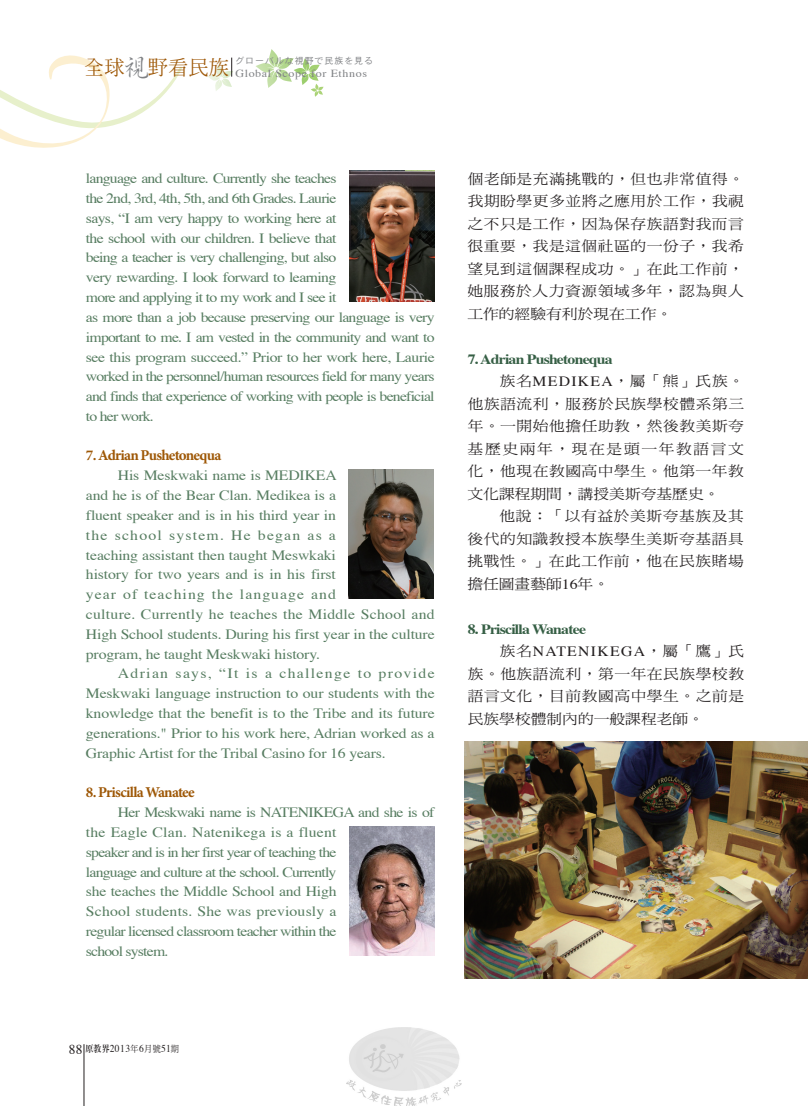
<style>
.page{position:relative;width:808px;height:1106px;background:#fff}
.page>*{position:absolute;margin:0;border:0;box-sizing:border-box;transform-origin:0 0}
.t1{font:700 15px "Minion Pro";letter-spacing:-.05em;color:#9e5807}
.t2{font:14.1px/19.8px "Times";letter-spacing:-.05em;color:#577d61;scale:1.11 1}
.t3{font:14.1px "Times";letter-spacing:-.025em;color:#577d61;scale:1.11 1}
.t4{font:14.1px/22.5px "DF Ming Std W5";letter-spacing:.035em;color:#231f20;text-align:justify;scale:1.11 1}
.t5{font:14.1px "Times";letter-spacing:.015em;color:#577d61;scale:1.11 1}
.t6{font:700 14.1px "Times";letter-spacing:-.05em;color:#365f45;scale:1.11 1}
.t7{font:14.1px "Times";letter-spacing:.085em;color:#577d61;scale:1.11 1}
.t8{font:14.1px "DF Ming Std W5";color:#231f20;scale:1.11 1}
.t9{font:14.1px "Times";letter-spacing:.065em;color:#577d61;scale:1.11 1}
.t10{font:14.1px "Times";letter-spacing:.075em;color:#577d61;scale:1.11 1}
.t11{font:14.1px "Times";letter-spacing:.085em;color:#231f20;scale:1.11 1}
.t12{font:14.1px "DF Ming Std W5";letter-spacing:.105em;color:#231f20;scale:1.11 1}
.t13{font:10.8px "Times";letter-spacing:.05em;color:#808285;scale:1.11 1}
.t14{font:10.5px "Times";letter-spacing:.05em;color:#231f20;scale:.9 1}
.t15{font:9px "Heisei Kaku Go Std W3";letter-spacing:.1em;color:#808285}
.s1{font-family:"AR Xing Shu B5";font-weight:500;font-size:27.75px}
.s2{font-family:"Times"}
.s3{font-family:"DF Ming Std W5"}
.s4{font-size:13.5px}
.s5{font-family:"AR Ming B5";font-weight:800;font-size:9px}
.s6{font-family:"DF Ming Std W5";font-size:9px}
</style>
<div class="page">
<svg style="left:256px;top:49px;width:68px;height:48px"></svg>
<svg style="left:0;top:55px;width:182px;height:93px"></svg>
<hr style="left:84px;top:1044px;width:1px;height:62px;background:#231f20">
<svg style="left:208px;top:58px;width:25px;height:33px"></svg>
<img style="left:349px;top:470px;width:85px;height:128px">
<img style="left:349px;top:170px;width:85px;height:132px">
<img style="left:349px;top:826px;width:85px;height:129px">
<img style="left:465px;top:742px;width:343px;height:236px">
<img style="left:347px;top:1027px;width:114px;height:79px">
<p class="t13" style="left:84px;top:66px;width:256px"><sup>全球</sup><span class="s1">視</span><sup>野看民族</sup> Global Scope for Ethnos</p>
<p class="t15" style="left:235px;top:55px;width:139px">グローバルな視野で民族を見る</p>
<p class="t2" style="left:86px;top:169px;width:316px">language and culture. Currently she teaches<br>the 2nd, 3rd, 4th, 5th, and 6th Grades. Laurie<br>says, “I am very happy to working here at<br>the school with our children. I believe that<br>being a teacher is very challenging, but also<br>very rewarding. I look forward to learning<br>more and applying it to my work and I see it<br>as more than a job because preserving our language is very important to me. I am vested in the community and want to see this program succeed.” Prior to her work here, Laurie worked in the personnel/human resources field for many years and finds that experience of working with people is beneficial to her work.</p>
<p class="t1" style="left:86px;top:444px;width:137px">7. Adrian Pushetonequa</p>
<p class="t3" style="left:118px;top:467px;width:199px">His Meskwaki name is MEDIKEA</p>
<p class="t3" style="left:86px;top:486px;width:227px">and he is of the Bear Clan. Medikea is a</p>
<p class="t3" style="left:86px;top:506px;width:227px">fluent speaker and is in his third year in</p>
<p class="t10" style="left:86px;top:526px;width:227px">the school system. He began as a</p>
<p class="t3" style="left:86px;top:546px;width:227px">teaching assistant then taught Meswkaki</p>
<p class="t3" style="left:86px;top:566px;width:227px">history for two years and is in his first</p>
<p class="t9" style="left:86px;top:585px;width:227px">year of teaching the language and</p>
<p class="t5" style="left:86px;top:605px;width:316px">culture. Currently he teaches the Middle School and</p>
<p class="t3" style="left:86px;top:625px;width:316px">High School students. During his first year in the culture</p>
<p class="t3" style="left:86px;top:645px;width:212px">program, he taught Meskwaki history.</p>
<p class="t7" style="left:118px;top:665px;width:287px">Adrian says, “It is a challenge to provide</p>
<p class="t3" style="left:86px;top:684px;width:316px">Meskwaki language instruction to our students with the</p>
<p class="t3" style="left:86px;top:704px;width:316px">knowledge that the benefit is to the Tribe and its future</p>
<p class="t3" style="left:86px;top:724px;width:316px">generations." Prior to his work here, Adrian worked as a</p>
<p class="t3" style="left:86px;top:744px;width:272px">Graphic Artist for the Tribal Casino for 16 years.</p>
<p class="t1" style="left:86px;top:781px;width:110px">8. Priscilla Wanatee</p>
<p class="t2" style="left:86px;top:803px;width:315px;text-indent:32px">Her Meskwaki name is NATENIKEGA and she is of the Eagle Clan. Natenikega is a fluent<br>speaker and is in her first year of teaching the<br>language and culture at the school. Currently<br>she teaches the Middle School and High<br>School students. She was previously a<br>regular licensed classroom teacher within the<br>school system.</p>
<p class="t4" style="left:467px;top:167px;width:251px">個老師是充滿挑戰的，但也非常值得。我期盼學更多並將之應用於工作，我視之不只是工作，因為保存族語對我而言很重要，我是這個社區的一份子，我希望見到這個課程成功。」在此工作前，她服務於人力資源領域多年，認為與人工作的經驗有利於現在工作。</p>
<p class="t6" style="left:468px;top:349px;width:132px">7. Adrian Pushetonequa</p>
<p class="t4" style="left:500px;top:370px;width:222px">族名<span class="s2">MEDIKEA</span>，屬「熊」氏族。</p>
<p class="t4" style="left:468px;top:392px;width:250px">他族語流利，服務於民族學校體系第三</p>
<p class="t4" style="left:468px;top:415px;width:250px">年。一開始他擔任助教，然後教美斯夸</p>
<p class="t12" style="left:468px;top:441px;width:250px">基歷史兩年，現在是頭一年教語言文</p>
<p class="t4" style="left:468px;top:460px;width:250px">化，他現在教國高中學生。他第一年教</p>
<p class="t8" style="left:467px;top:486px;width:229px">文化課程期間，講授美斯夸基歷史。</p>
<p class="t4" style="left:499px;top:505px;width:222px">他說：「以有益於美斯夸基族及其</p>
<p class="t4" style="left:467px;top:527px;width:250px">後代的知識教授本族學生美斯夸基語具</p>
<p class="t4" style="left:467px;top:550px;width:250px">挑戰性。」在此工作前，他在民族賭場</p>
<p class="t4" style="left:467px;top:572px;width:129px">擔任圖畫藝師<span class="s2">16</span>年。</p>
<p class="t6" style="left:468px;top:619px;width:108px">8. Priscilla Wanatee</p>
<p class="t11" style="left:500px;top:642px;width:222px"><span class="s3">族名</span>NATENIKEGA<span class="s3">，屬「鷹」氏</span></p>
<p class="t4" style="left:468px;top:662px;width:250px">族。他族語流利，第一年在民族學校教</p>
<p class="t4" style="left:468px;top:685px;width:251px">語言文化，目前教國高中學生。之前是</p>
<p class="t8" style="left:468px;top:711px;width:214px">民族學校體制內的一般課程老師。</p>
<p class="t14" style="left:69px;top:1042px;width:124px"><span class="s4">88</span> <span class="s5">原教界</span>2013<span class="s6">年</span>6<span class="s6">月號</span>51<span class="s6">期</span></p>
</div>
